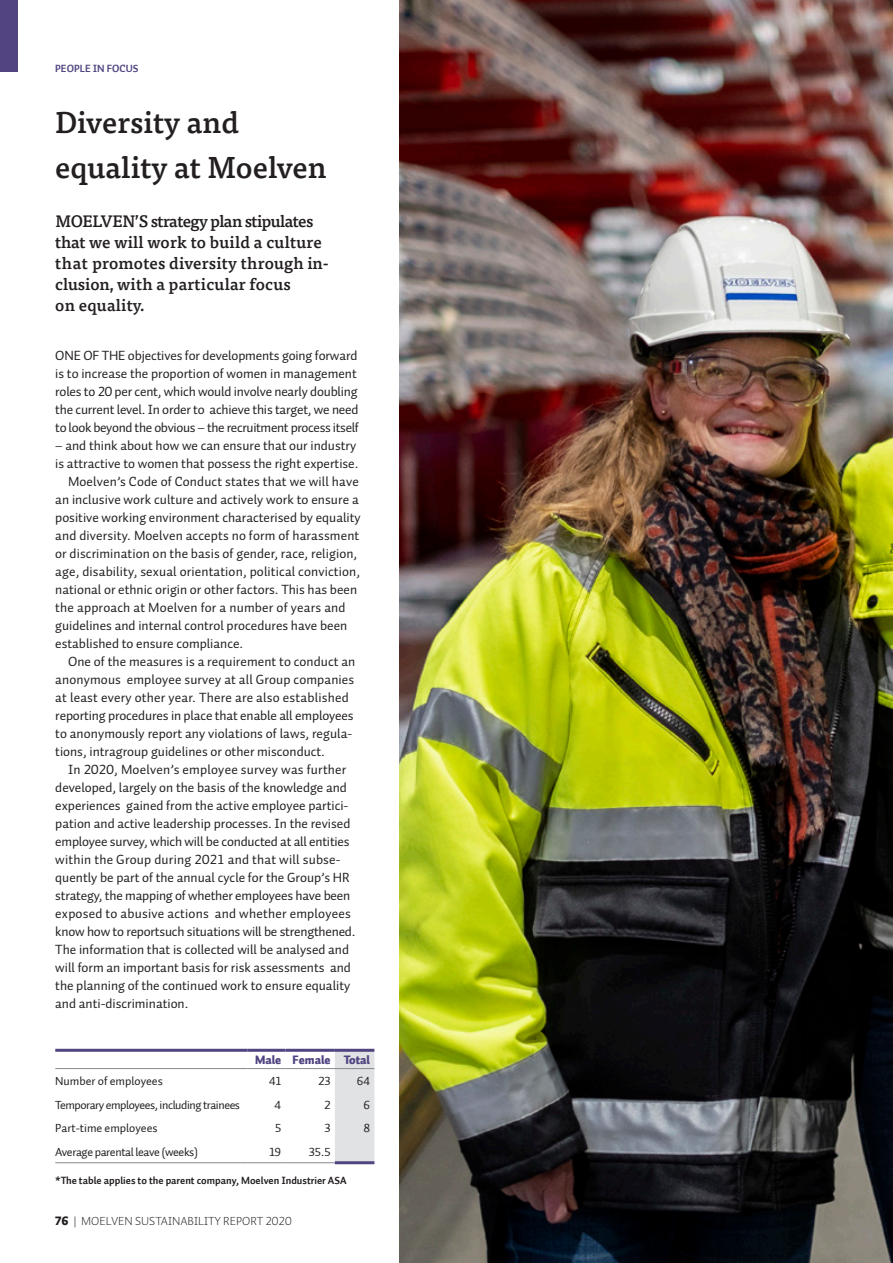
<style>
.page{position:relative;width:893px;height:1263px;background:#fff}
.page>*{position:absolute;margin:0;border:0;box-sizing:border-box;transform-origin:0 0}
.Liten_Overskrift{font:500 30px "Tisa OT";color:#231f20}
.Liten_Ingress{font:500 16.5px/21px "Tisa OT";letter-spacing:.01em;color:#231f20}
.Brødtekst{font:13.5px/18px "Auto 1 TF Regular";color:#231f20}
.Tabell_tekst{font:12px "Auto 1 Regular LF";letter-spacing:-.03em;color:#231f20}
.Tabell_tekst-2{font:12px "Auto 1 Regular LF";color:#231f20}
.t1{font:12px "Auto 1 LF Light";color:#231f20}
.Tabell_tekst-3{font:12px "Auto 1 Black LF";color:#514481}
.Bildetxt{font:10.5px "Auto 1 Bold LF";color:#231f20}
.t2{font:10.5px "Auto 1 Bold LF";color:#514481}
.s1{font-family:"Auto 1 Black LF"}
</style>
<div class="page">
<img style="left:400px;top:0;width:493px;height:1263px">
<div style="left:0;top:0;width:17px;height:72px;background:#514481"></div>
<div style="left:335px;top:1052px;width:39px;height:109px;background:#e1e2e4"></div>
<hr style="left:55px;top:1049px;width:192px;height:3px;background:#514481">
<hr style="left:247px;top:1049px;width:39px;height:3px;background:#514481">
<hr style="left:286px;top:1049px;width:49px;height:3px;background:#514481">
<hr style="left:335px;top:1049px;width:39px;height:3px;background:#514481">
<hr style="left:335px;top:1161px;width:39px;height:3px;background:#514481">
<hr style="left:55px;top:1162px;width:192px;height:1px;background:#86898f">
<hr style="left:247px;top:1162px;width:39px;height:1px;background:#86898f">
<hr style="left:286px;top:1162px;width:49px;height:1px;background:#86898f">
<hr style="left:55px;top:1068px;width:192px;height:1px;background:#86898f">
<hr style="left:247px;top:1068px;width:39px;height:1px;background:#86898f">
<hr style="left:286px;top:1068px;width:49px;height:1px;background:#86898f">
<hr style="left:335px;top:1068px;width:39px;height:1px;background:#86898f">
<p class="t2" style="left:55px;top:61px;width:85px">PEOPLE IN FOCUS</p>
<p class="Liten_Overskrift" style="left:55px;top:105px;width:185px">Diversity and</p>
<p class="Liten_Overskrift" style="left:55px;top:150px;width:273px">equality at Moelven</p>
<p class="Liten_Ingress" style="left:55px;top:211px;width:275px">MOELVEN’S strategy plan stipulates that we will work to build a culture that promotes diversity through in&shy;clusion, with a particular focus</p>
<p class="Liten_Ingress" style="left:55px;top:295px;width:91px">on equality.</p>
<p class="Brødtekst" style="left:55px;top:346px;width:305px">ONE OF THE objectives for developments going forward is to increase the proportion of women in management roles to 20 per cent, which would involve nearly doubling the current level. In order to achieve this target, we need to look beyond the obvious – the recruitment process itself</p>
<p class="Brødtekst" style="left:55px;top:436px;width:305px">– and think about how we can ensure that our industry is attractive to women that possess the right expertise.</p>
<p class="Brødtekst" style="left:55px;top:472px;width:307px;text-indent:13px">Moelven’s Code of Conduct states that we will have an inclusive work culture and actively work to ensure a positive working environment characterised by equality and diversity. Moelven accepts no form of harassment or discrimination on the basis of gender, race, religion, age, disability, sexual orientation, political conviction, national or ethnic origin or other factors. This has been the approach at Moelven for a number of years and guidelines and internal control procedures have been established to ensure compliance.</p>
<p class="Brødtekst" style="left:55px;top:652px;width:302px;text-indent:13px">One of the measures is a requirement to conduct an anonymous employee survey at all Group companies at least every other year. There are also established reporting procedures in place that enable all employees to anonymously report any violations of laws, regula&shy;tions, intragroup guidelines or other misconduct.</p>
<p class="Brødtekst" style="left:55px;top:760px;width:302px;text-indent:13px">In 2020, Moelven’s employee survey was further developed, largely on the basis of the knowledge and experiences gained from the active employee partici&shy;pation and active leadership processes. In the revised employee survey, which will be conducted at all entities within the Group during 2021 and that will subse&shy;quently be part of the annual cycle for the Group’s HR strategy, the mapping of whether employees have been exposed to abusive actions and whether employees know how to reportsuch situations will be strengthened.<br>The information that is collected will be analysed and will form an important basis for risk assessments and the planning of the continued work to ensure equality and anti-discrimination.</p>
<p class="Tabell_tekst-3" style="left:255px;top:1052px;width:28px">Male</p>
<p class="Tabell_tekst-3" style="left:293px;top:1052px;width:40px">Female</p>
<p class="Tabell_tekst-3" style="left:344px;top:1052px;width:28px">Total</p>
<p class="Tabell_tekst-2" style="left:55px;top:1073px;width:109px">Number of employees</p>
<p class="Tabell_tekst" style="left:269px;top:1073px;width:14px">41</p>
<p class="Tabell_tekst" style="left:318px;top:1073px;width:14px">23</p>
<p class="Tabell_tekst" style="left:357px;top:1073px;width:15px">64</p>
<p class="Tabell_tekst" style="left:55px;top:1097px;width:186px">Temporary employees, including trainees</p>
<p class="Tabell_tekst" style="left:275px;top:1097px;width:8px">4</p>
<p class="Tabell_tekst" style="left:325px;top:1097px;width:8px">2</p>
<p class="Tabell_tekst" style="left:363px;top:1097px;width:8px">6</p>
<p class="Tabell_tekst-2" style="left:55px;top:1120px;width:104px">Part-time employees</p>
<p class="Tabell_tekst" style="left:275px;top:1120px;width:8px">5</p>
<p class="Tabell_tekst" style="left:324px;top:1120px;width:8px">3</p>
<p class="Tabell_tekst" style="left:363px;top:1120px;width:8px">8</p>
<p class="Tabell_tekst" style="left:55px;top:1144px;width:144px">Average parental leave (weeks)</p>
<p class="Tabell_tekst" style="left:269px;top:1144px;width:13px">19</p>
<p class="Tabell_tekst" style="left:309px;top:1144px;width:23px">35.5</p>
<p class="Bildetxt" style="left:55px;top:1174px;width:293px">*The table applies to the parent company, Moelven Industrier ASA</p>
<p class="t1" style="left:55px;top:1213px;width:238px"><span class="s1">76</span> | MOELVEN SUSTAINABILITY REPORT 2020</p>
</div>
